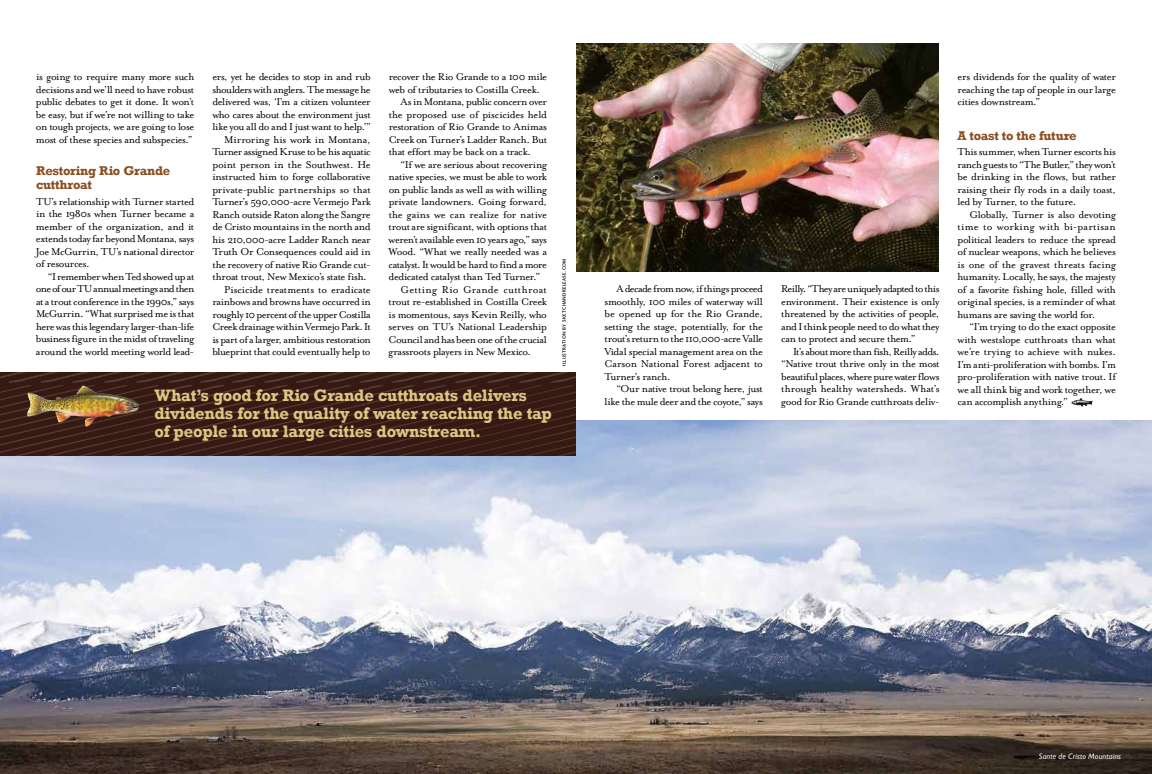
<style>
.page{position:relative;width:1152px;height:774px;background:#fff}
.page>*{position:absolute;margin:0;border:0;box-sizing:border-box;transform-origin:0 0}
.t1{font:700 17px/18px "Rockwell";letter-spacing:-.015em;color:#dec581}
.t2{font:700 13px/14px "Rockwell";letter-spacing:-.02em;color:#8a4d1f}
.t3{font:11.5px/12.5px "Mrs Eaves Roman";letter-spacing:-.03em;color:#000;text-align:justify}
.t4{font:11.5px "Mrs Eaves Roman";letter-spacing:-.01em;color:#000}
.t5{font:11.5px "Mrs Eaves Roman";letter-spacing:.005em;color:#000}
.t6{font:11.5px "Mrs Eaves Roman";letter-spacing:.025em;color:#000}
.t7{font:italic 8px "Gill Sans";letter-spacing:.015em;color:#fff}
.t8{font:5px "Charlotte Sans Medium Plain";letter-spacing:.05em;color:#000}
</style>
<div class="page">
<img style="left:0;top:420px;width:1152px;height:354px">
<img style="left:576px;top:44px;width:363px;height:227px">
<img style="left:0;top:372px;width:576px;height:83px">
<img style="left:27px;top:386px;width:55px;height:31px">
<img style="left:1071px;top:399px;width:21px;height:8px">
<p class="t3" style="left:36px;top:71px;width:160px">is going to require many more such decisions and we’ll need to have robust public debates to get it done. It won’t be easy, but if we’re not willing to take on tough projects, we are going to lose most of these species and subspecies.”</p>
<p class="t2" style="left:36px;top:164px;width:136px">Restoring Rio Grande cutthroat</p>
<p class="t3" style="left:36px;top:195px;width:160px">TU’s relationship with Turner started in the 1980s when Turner became a member of the organization, and it extendstodayfarbeyondMontana,says JoeMcGurrin,TU’s national director of resources.</p>
<p class="t3" style="left:36px;top:270px;width:160px;text-indent:12px">“Iremember when Tedshowedupat oneofourTUannualmeetingsandthen at a trout conference in the 1990s,” says McGurrin. “Whatsurprisedme isthat herewasthislegendarylarger-than-life businessfigure inthemidstoftraveling around the world meeting world lead-</p>
<p class="t3" style="left:958px;top:71px;width:160px">ers dividends for the quality of water reaching the tap of people in our large cities downstream.”</p>
<p class="t2" style="left:958px;top:128px;width:121px">A toast to the future</p>
<p class="t3" style="left:958px;top:146px;width:160px">Thissummer,whenTurner escortshis ranchgueststo“TheButler,” theywon’t be drinking in the flows, but rather raising their fly rods in a daily toast, led by Turner, to the future.</p>
<p class="t3" style="left:958px;top:208px;width:160px;text-indent:12px">Globally, Turner is also devoting time to working with bi-partisan political leaders to reduce the spread of nuclear weapons, which he believes is one of the gravest threats facing humanity.Locally, he says,themajesty of a favorite fishing hole, filled with original species, is a reminder of what humans are saving the world for.</p>
<p class="t3" style="left:958px;top:321px;width:160px;text-indent:12px">“I’m trying to do the exact opposite with westslope cutthroats than what we’re trying to achieve with nukes.<br>I’m anti-proliferation with bombs. I’m pro-proliferation with native trout. If we all think big and work together, we</p>
<p class="t3" style="left:212px;top:71px;width:160px">ers, yet he decides to stop in and rub</p>
<p class="t3" style="left:212px;top:83px;width:160px">shoulderswithanglers.Themessagehe</p>
<p class="t3" style="left:212px;top:96px;width:160px">delivered was, ‘I’m a citizen volunteer</p>
<p class="t3" style="left:212px;top:108px;width:160px">who cares about the environment just</p>
<p class="t3" style="left:212px;top:121px;width:160px">like you all do and I just want to help.’”</p>
<p class="t4" style="left:224px;top:133px;width:148px">Mirroring his work in Montana,</p>
<p class="t3" style="left:212px;top:146px;width:160px">Turner assignedKruse tobehis aquatic</p>
<p class="t3" style="left:212px;top:158px;width:160px">point person in the Southwest. He</p>
<p class="t3" style="left:212px;top:171px;width:160px">instructed him to forge collaborative</p>
<p class="t4" style="left:212px;top:183px;width:160px">private-public partnerships so that</p>
<p class="t3" style="left:212px;top:196px;width:160px">Turner’s 590,000-acre Vermejo Park</p>
<p class="t3" style="left:212px;top:208px;width:160px">Ranch outside Ratonalong the Sangre</p>
<p class="t3" style="left:212px;top:221px;width:160px">de Cristo mountains in the north and</p>
<p class="t3" style="left:212px;top:233px;width:160px">his 210,000-acre Ladder Ranch near</p>
<p class="t3" style="left:212px;top:246px;width:160px">Truth Or Consequences could aid in</p>
<p class="t3" style="left:212px;top:258px;width:160px">the recovery of native Rio Grande cut-</p>
<p class="t3" style="left:212px;top:271px;width:156px">throat trout, New Mexico’s state fish.</p>
<p class="t3" style="left:224px;top:283px;width:148px">Piscicide treatments to eradicate</p>
<p class="t3" style="left:212px;top:296px;width:160px">rainbows andbrownshaveoccurredin</p>
<p class="t3" style="left:212px;top:308px;width:160px">roughly10percentoftheupperCostilla</p>
<p class="t3" style="left:212px;top:321px;width:160px">CreekdrainagewithinVermejoPark.It</p>
<p class="t3" style="left:212px;top:333px;width:160px">ispartof a larger, ambitiousrestoration</p>
<p class="t3" style="left:212px;top:346px;width:160px">blueprint that could eventually help to</p>
<p class="t3" style="left:389px;top:71px;width:160px">recover the Rio Grande to a 100 mile</p>
<p class="t3" style="left:389px;top:83px;width:153px">web of tributaries to Costilla Creek.</p>
<p class="t3" style="left:401px;top:96px;width:148px">As in Montana, public concern over</p>
<p class="t3" style="left:389px;top:108px;width:160px">the proposed use of piscicides held</p>
<p class="t3" style="left:389px;top:121px;width:160px">restoration of Rio Grande to Animas</p>
<p class="t3" style="left:389px;top:133px;width:160px">Creek on Turner’s Ladder Ranch. But</p>
<p class="t3" style="left:389px;top:146px;width:144px">that effort may be back on a track.</p>
<p class="t3" style="left:401px;top:158px;width:148px">“If we are serious about recovering</p>
<p class="t3" style="left:389px;top:171px;width:160px">native species, we must be able to work</p>
<p class="t3" style="left:389px;top:183px;width:160px">on public lands as well as with willing</p>
<p class="t3" style="left:389px;top:196px;width:160px">private landowners. Going forward,</p>
<p class="t5" style="left:389px;top:208px;width:160px">the gains we can realize for native</p>
<p class="t3" style="left:389px;top:221px;width:160px">trout are significant,with options that</p>
<p class="t3" style="left:389px;top:233px;width:160px">weren’t available even10years ago,” says</p>
<p class="t3" style="left:389px;top:246px;width:160px">Wood. “What we really needed was a</p>
<p class="t3" style="left:389px;top:258px;width:160px">catalyst.Itwouldbehardtofindamore</p>
<p class="t3" style="left:389px;top:271px;width:153px">dedicated catalyst than Ted Turner.”</p>
<p class="t6" style="left:401px;top:283px;width:148px">Getting Rio Grande cutthroat</p>
<p class="t3" style="left:389px;top:296px;width:160px">trout re-established in Costilla Creek</p>
<p class="t3" style="left:389px;top:308px;width:160px">is momentous, says Kevin Reilly, who</p>
<p class="t3" style="left:389px;top:321px;width:160px">serves on TU’s National Leadership</p>
<p class="t3" style="left:389px;top:333px;width:160px">Council andhasbeenoneofthe crucial</p>
<p class="t3" style="left:389px;top:346px;width:144px">grassroots players in New Mexico.</p>
<p class="t8" style="left:561px;top:366px;width:109px;rotate:-90deg">illustration by sketchandrelease.com</p>
<p class="t3" style="left:605px;top:283px;width:160px;text-indent:12px">Adecadefromnow,ifthingsproceed smoothly, 100 miles of waterway will be opened up for the Rio Grande, setting the stage, potentially, for the trout’s return to the 110,000-acre Valle Vidal special management area on the Carson National Forest adjacent to Turner’s ranch.</p>
<p class="t3" style="left:605px;top:383px;width:160px;text-align:right">“Our native trout belong here, just like the mule deer and the coyote,” says</p>
<p class="t3" style="left:781px;top:283px;width:160px">Reilly.“Theyareuniquelyadaptedtothis environment. Their existence is only threatened by the activities of people, andIthinkpeopleneedtodowhatthey can to protect and secure them.”</p>
<p class="t3" style="left:781px;top:345px;width:160px;text-indent:12px">It’s aboutmorethanfish,Reilly adds. “Native trout thrive only in the most beautifulplaces,wherepurewaterflows through healthy watersheds. What’s good for Rio Grande cutthroats deliv-</p>
<h1 class="t1" style="left:154px;top:386px;width:374px">What’s good for Rio Grande cutthroats delivers</h1>
<p class="t3" style="left:958px;top:396px;width:112px">can accomplish anything.”</p>
<h1 class="t1" style="left:154px;top:404px;width:399px">dividends for the quality of water reaching the tap of people in our large cities downstream.</h1>
<p class="t7" style="left:1039px;top:752px;width:84px">Sante de Cristo Mountains</p>
</div>
